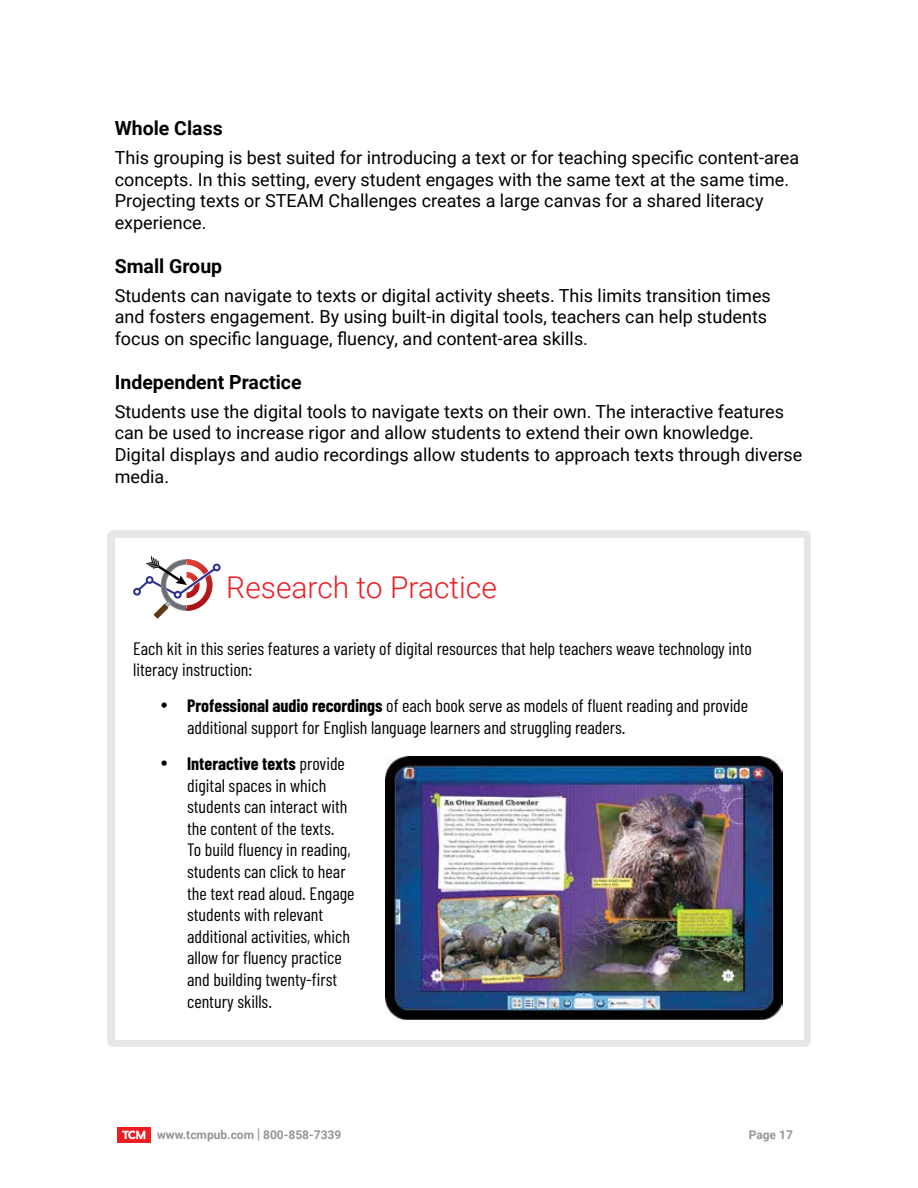
<style>
.page{position:relative;width:918px;height:1188px;background:#fff}
.page>*{position:absolute;margin:0;border:0;box-sizing:border-box;transform-origin:0 0}
.t1{font:300 30px "Roboto";color:#ed1d24}
.t2{font:700 19.5px "Roboto";color:#000}
.t3{font:18px/21.6px "Roboto";color:#000}
.t4{font:18px/21.6px "Barlow Condensed";color:#000}
.t5{font:700 12px "Roboto";color:#939598}
.s1{font-weight:700}
.s2{font-size:15px}
</style>
<div class="page">
<div style="left:117px;top:1127px;width:34px;height:16px;background:#ed1d24"></div>
<svg style="left:122px;top:1131px;width:23px;height:8px"></svg>
<div style="left:108px;top:531px;width:703px;height:516px;background:#000;opacity:.1"></div>
<div style="left:115px;top:538px;width:688px;height:501px;background:#fff"></div>
<div style="left:133px;top:588px;width:8px;height:8px;border:2px solid #2e3092;border-radius:50%"></div>
<div style="left:213px;top:564px;width:8px;height:7px;border:2px solid #2e3092;border-radius:50%"></div>
<svg style="left:134px;top:556px;width:86px;height:63px"></svg>
<div style="left:174px;top:591px;width:8px;height:8px;border:2px solid #2e3092;border-radius:50%"></div>
<img style="left:385px;top:756px;width:397px;height:264px">
<p class="t2" style="left:115px;top:115px;width:109px">Whole Class</p>
<p class="t3" style="left:115px;top:146px;width:686px">This grouping is best suited for introducing a text or for teaching specific content-area concepts. In this setting, every student engages with the same text at the same time.<br>Projecting texts or STEAM Challenges creates a large canvas for a shared literacy experience.</p>
<p class="t2" style="left:115px;top:252px;width:109px">Small Group</p>
<p class="t3" style="left:115px;top:284px;width:658px">Students can navigate to texts or digital activity sheets. This limits transition times and fosters engagement. By using built-in digital tools, teachers can help students focus on specific language, fluency, and content-area skills.</p>
<p class="t2" style="left:115px;top:368px;width:188px">Independent Practice</p>
<p class="t3" style="left:115px;top:400px;width:689px">Students use the digital tools to navigate texts on their own. The interactive features can be used to increase rigor and allow students to extend their own knowledge.<br>Digital displays and audio recordings allow students to approach texts through diverse media.</p>
<h1 class="t1" style="left:226px;top:566px;width:272px">Research to Practice</h1>
<p class="t4" style="left:133px;top:637px;width:620px">Each kit in this series features a variety of digital resources that help teachers weave technology into literacy instruction:</p>
<p class="t4" style="left:187px;top:695px;width:563px;text-indent:-27px">• <span class="s1">Professional audio recordings</span> of each book serve as models of fluent reading and provide additional support for English language learners and struggling readers.</p>
<p class="t4" style="left:187px;top:752px;width:169px;text-indent:-27px">• <span class="s1">Interactive texts</span> provide digital spaces in which students can interact with the content of the texts.<br>To build fluency in reading, students can click to hear the text read aloud. Engage students with relevant additional activities, which allow for fluency practice and building twenty-first century skills.</p>
<p class="t5" style="left:157px;top:1126px;width:186px">www.tcmpub.com <span class="s2">|</span> 800-858-7339</p>
<p class="t5" style="left:749px;top:1126px;width:46px">Page 17</p>
</div>
